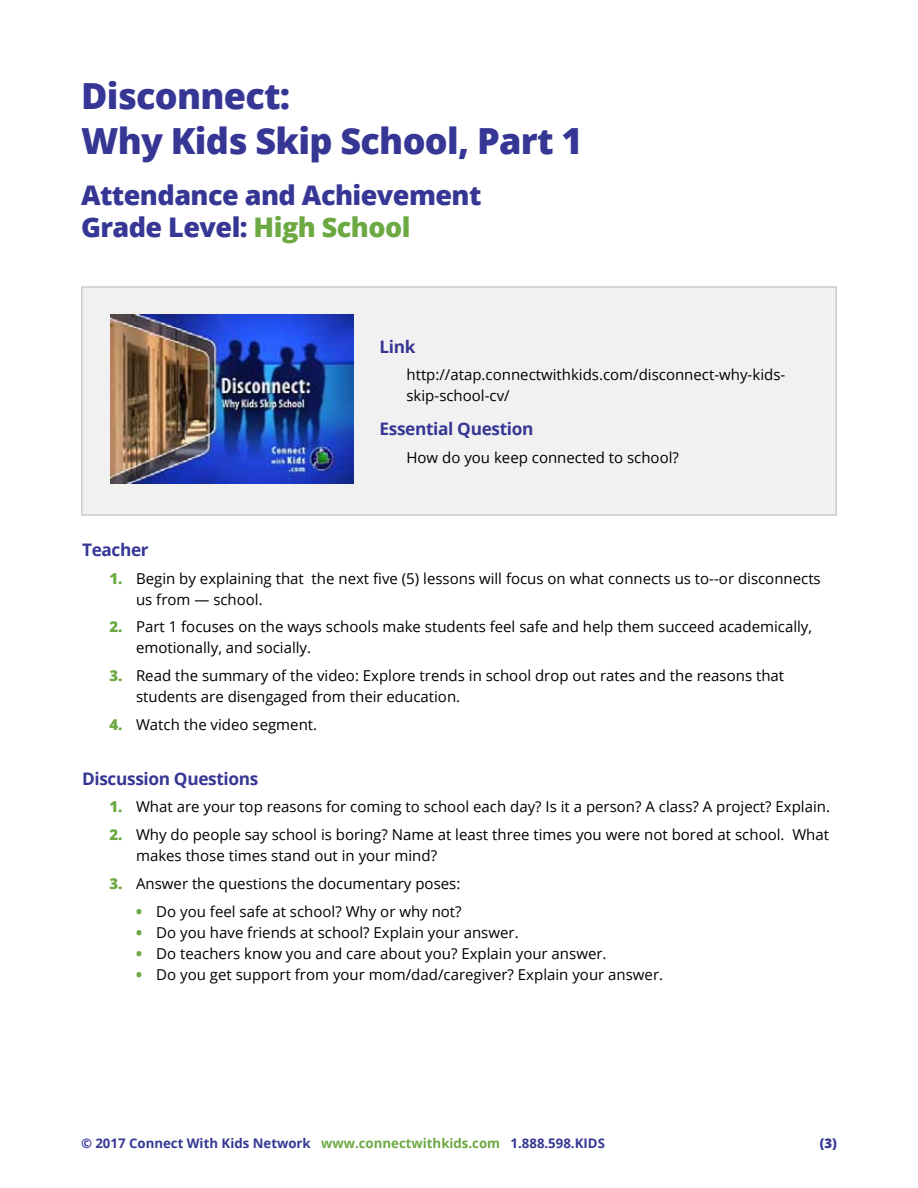
<style>
.page{position:relative;width:918px;height:1188px;background:#fff}
.page>*{position:absolute;margin:0;border:0;box-sizing:border-box;transform-origin:0 0}
.t1{font:800 36px/45px "Open Sans";letter-spacing:-.02em;color:#363795}
.t2{font:800 27px/31.5px "Open Sans";letter-spacing:-.02em;color:#363795}
.t3{font:700 17.25px "Open Sans";letter-spacing:-.02em;color:#363795}
.t4{font:15px/21px "Open Sans";color:#000}
.t5{font:700 13.2px "Open Sans";color:#363795}
.t6{font:800 13.2px "Open Sans";color:#363795}
.s1{color:#6da943}
.s2{font-weight:800;color:#6da943}
</style>
<div class="page">
<div style="left:82px;top:287px;width:754px;height:228px;background:#f1f1f2"></div>
<div style="left:81px;top:286px;width:756px;height:230px;border:2px solid #ccc"></div>
<img style="left:111px;top:314px;width:243px;height:169px">
<h1 class="t1" style="left:81px;top:71px;width:503px">Disconnect:<br>Why Kids Skip School, Part 1</h1>
<h2 class="t2" style="left:81px;top:178px;width:402px">Attendance and Achievement<br>Grade Level: <span class="s1">High School</span></h2>
<p class="t3" style="left:380px;top:334px;width:38px">Link</p>
<p class="t4" style="left:406px;top:364px;width:380px">http://atap.connectwithkids.com/disconnect-why-kids&shy;skip-school-cv/</p>
<p class="t3" style="left:380px;top:417px;width:155px">Essential Question</p>
<p class="t4" style="left:406px;top:446px;width:274px">How do you keep connected to school?</p>
<p class="t3" style="left:82px;top:538px;width:68px">Teacher</p>
<p class="t4" style="left:136px;top:567px;width:686px;text-indent:-27px"><span class="s2">1.</span> Begin by explaining that the next five (5) lessons will focus on what connects us to--or disconnects us from — school.</p>
<p class="t4" style="left:136px;top:616px;width:678px;text-indent:-27px"><span class="s2">2.</span> Part 1 focuses on the ways schools make students feel safe and help them succeed academically, emotionally, and socially.</p>
<p class="t4" style="left:136px;top:665px;width:650px;text-indent:-27px"><span class="s2">3.</span> Read the summary of the video: Explore trends in school drop out rates and the reasons that students are disengaged from their education.</p>
<p class="t4" style="left:109px;top:714px;width:209px"><span class="s2">4.</span> Watch the video segment.</p>
<p class="t3" style="left:82px;top:766px;width:178px">Discussion Questions</p>
<p class="t4" style="left:109px;top:796px;width:722px"><span class="s2">1.</span> What are your top reasons for coming to school each day? Is it a person? A class? A project? Explain.</p>
<p class="t4" style="left:136px;top:824px;width:695px;text-indent:-27px"><span class="s2">2.</span> Why do people say school is boring? Name at least three times you were not bored at school. What makes those times stand out in your mind?</p>
<p class="t4" style="left:109px;top:873px;width:352px"><span class="s2">3.</span> Answer the questions the documentary poses:</p>
<p class="t4" style="left:136px;top:900px;width:327px"><span class="s2">•</span> Do you feel safe at school? Why or why not?</p>
<p class="t4" style="left:136px;top:921px;width:384px"><span class="s2">•</span> Do you have friends at school? Explain your answer.</p>
<p class="t4" style="left:136px;top:942px;width:472px"><span class="s2">•</span> Do teachers know you and care about you? Explain your answer.</p>
<p class="t4" style="left:136px;top:963px;width:529px"><span class="s2">•</span> Do you get support from your mom/dad/caregiver? Explain your answer.</p>
<p class="t5" style="left:81px;top:1133px;width:525px">© 2017 Connect With Kids Network <span class="s1">www.connectwithkids.com</span> 1.888.598.KIDS</p>
<p class="t6" style="left:820px;top:1133px;width:19px">(3)</p>
</div>
